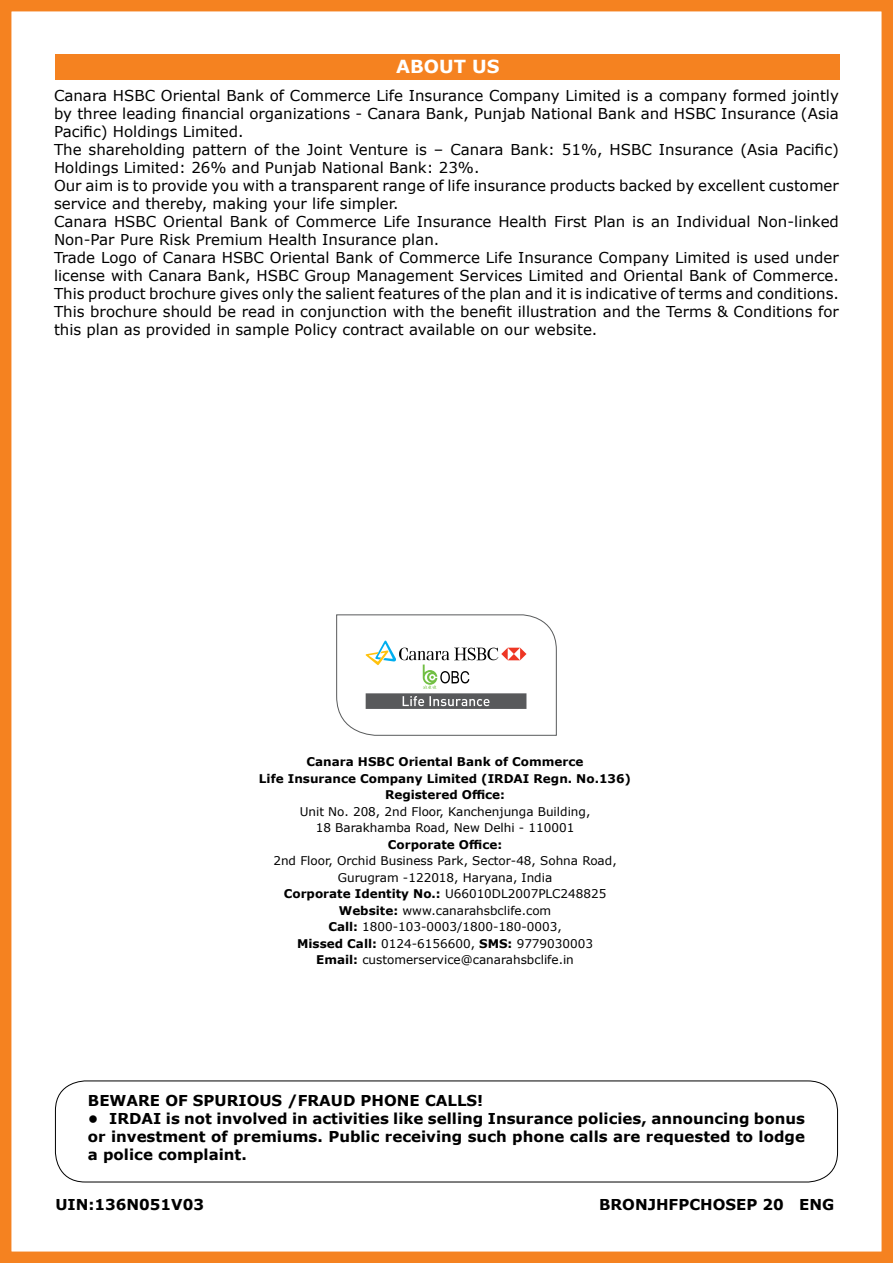
<style>
.page{position:relative;width:893px;height:1263px;background:#fff}
.page>*{position:absolute;margin:0;border:0;box-sizing:border-box;transform-origin:0 0}
.t1{font:700 18px "Verdana";color:#fff}
.t2{font:15px/18px "Verdana";color:#000}
.t3{font:700 15px/18px "Verdana";color:#000;text-align:justify}
.t4{font:12px/16.5px "Verdana";color:#000;text-align:center}
.t5{font:700 12px/16.5px "Verdana";color:#000;text-align:center}
.s1{font-weight:700}
</style>
<div class="page">
<svg style="left:336px;top:614px;width:221px;height:122px"></svg>
<div style="left:0;top:0;width:893px;height:1263px;border:11px solid #f58220"></div>
<div style="left:55px;top:54px;width:785px;height:26px;background:#f58220"></div>
<div style="left:55px;top:1081px;width:783px;height:101px;border:1px solid #000;border-radius:30px"></div>
<p class="t1" style="left:396px;top:53px;width:105px">ABOUT US</p>
<p class="t2" style="left:54px;top:86px;width:786px">Canara HSBC Oriental Bank of Commerce Life Insurance Company Limited is a company formed jointly by three leading financial organizations - Canara Bank, Punjab National Bank and HSBC Insurance (Asia Pacific) Holdings Limited.<br>The shareholding pattern of the Joint Venture is – Canara Bank: 51%, HSBC Insurance (Asia Pacific)<br>Holdings Limited: 26% and Punjab National Bank: 23%.<br>Our aim is to provide you with a transparent range of life insurance products backed by excellent customer service and thereby, making your life simpler.<br>Canara HSBC Oriental Bank of Commerce Life Insurance Health First Plan is an Individual Non-linked Non-Par Pure Risk Premium Health Insurance plan.<br>Trade Logo of Canara HSBC Oriental Bank of Commerce Life Insurance Company Limited is used under license with Canara Bank, HSBC Group Management Services Limited and Oriental Bank of Commerce.<br>This product brochure gives only the salient features of the plan and it is indicative of terms and conditions.<br>This brochure should be read in conjunction with the benefit illustration and the Terms &amp; Conditions for this plan as provided in sample Policy contract available on our website.</p>
<p class="t5" style="left:259px;top:753px;width:374px">Canara HSBC Oriental Bank of Commerce<br>Life Insurance Company Limited (IRDAI Regn. No.136)<br>Registered Office:</p>
<p class="t4" style="left:300px;top:803px;width:292px">Unit No. 208, 2nd Floor, Kanchenjunga Building,<br>18 Barakhamba Road, New Delhi - 110001</p>
<p class="t5" style="left:388px;top:836px;width:116px">Corporate Office:</p>
<p class="t4" style="left:273px;top:853px;width:345px">2nd Floor, Orchid Business Park, Sector-48, Sohna Road, Gurugram -122018, Haryana, India<br><span class="s1">Corporate Identity No.:</span> U66010DL2007PLC248825<br><span class="s1">Website:</span> www.canarahsbclife.com<br><span class="s1">Call:</span> 1800-103-0003/1800-180-0003,<br><span class="s1">Missed Call:</span> 0124-6156600, <span class="s1">SMS:</span> 9779030003<br><span class="s1">Email:</span> customerservice@canarahsbclife.in</p>
<p class="t3" style="left:88px;top:1091px;width:397px">BEWARE OF SPURIOUS /FRAUD PHONE CALLS!</p>
<p class="t3" style="left:88px;top:1109px;width:718px">• IRDAI is not involved in activities like selling Insurance policies, announcing bonus or investment of premiums. Public receiving such phone calls are requested to lodge a police complaint.</p>
<p class="t3" style="left:55px;top:1196px;width:150px">UIN:136N051V03</p>
<p class="t3" style="left:599px;top:1196px;width:237px">BRONJHFPCHOSEP 20 ENG</p>
</div>
